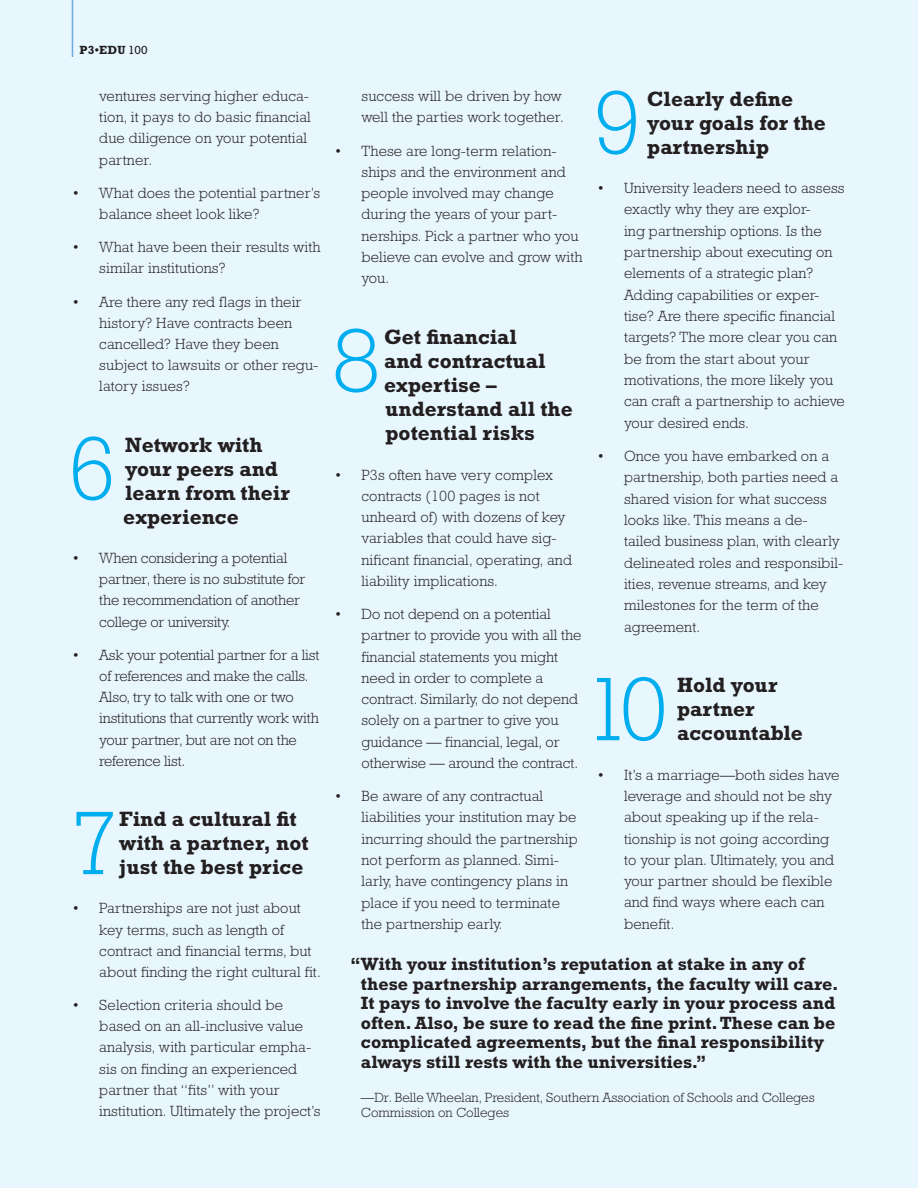
<style>
.page{position:relative;width:918px;height:1188px;background:#e8f6fd}
.page>*{position:absolute;margin:0;border:0;box-sizing:border-box;transform-origin:0 0}
.P3___Top10{font:300 91.65px "Rockwell";color:#00aeef}
.P3___Top10-2{font:700 21px/24px "Rockwell";color:#231f20}
.P3___PQ{font:700 18px/19.5px "Rockwell";color:#231f20}
.t1{font:300 15px/21.3px "Rockwell";letter-spacing:.01em;color:#231f20}
.t2{font:300 15px/21.1px "Rockwell";letter-spacing:-.01em;color:#231f20}
.P3___PQ-2{font:300 13.5px/15px "Rockwell";color:#231f20}
.P3___Company_List{font:700 12px "Rockwell";color:#231f20}
.s1{font-weight:400}
</style>
<div class="page">
<p class="P3___Company_List" style="left:80px;top:43px;width:70px">P3•EDU <span class="s1">100</span></p>
<p class="t1" style="left:99px;top:85px;width:213px">ventures serving higher educa&shy;tion, it pays to do basic financial due diligence on your potential partner.</p>
<p class="t1" style="left:99px;top:182px;width:222px;text-indent:-27px">• What does the potential partner’s balance sheet look like?</p>
<p class="t1" style="left:99px;top:237px;width:223px;text-indent:-27px">• What have been their results with similar institutions?</p>
<p class="t1" style="left:99px;top:291px;width:221px;text-indent:-27px">• Are there any red flags in their history? Have contracts been cancelled? Have they been subject to lawsuits or other regu&shy;latory issues?</p>
<p class="P3___Top10" style="left:67px;top:417px;width:50px">6</p>
<p class="P3___Top10-2" style="left:123px;top:432px;width:168px">Network with your peers and learn from their experience</p>
<p class="t2" style="left:99px;top:547px;width:208px;text-indent:-27px">• When considering a potential partner, there is no substitute for the recommendation of another college or university.</p>
<p class="t2" style="left:99px;top:644px;width:222px;text-indent:-27px">• Ask your potential partner for a list of references and make the calls.<br>Also, try to talk with one or two institutions that currently work with your partner, but are not on the reference list.</p>
<p class="P3___Top10" style="left:71px;top:791px;width:50px">7</p>
<p class="P3___Top10-2" style="left:119px;top:807px;width:191px">Find a cultural fit with a partner, not just the best price</p>
<p class="t1" style="left:99px;top:898px;width:223px;text-indent:-27px">• Partnerships are not just about key terms, such as length of contract and financial terms, but about finding the right cultural fit.</p>
<p class="t1" style="left:99px;top:994px;width:223px;text-indent:-27px">• Selection criteria should be based on an all-inclusive value analysis, with particular empha&shy;sis on finding an experienced partner that “fits” with your institution. Ultimately the project’s</p>
<p class="t1" style="left:362px;top:85px;width:204px">success will be driven by how well the parties work together.</p>
<p class="t1" style="left:362px;top:140px;width:223px;text-indent:-27px">• These are long-term relation&shy;ships and the environment and people involved may change during the years of your part&shy;nerships. Pick a partner who you believe can evolve and grow with you.</p>
<p class="P3___Top10" style="left:332px;top:309px;width:50px">8</p>
<p class="P3___Top10-2" style="left:384px;top:324px;width:190px">Get financial<br>and contractual expertise – understand all the potential risks</p>
<p class="t1" style="left:362px;top:464px;width:212px;text-indent:-27px">• P3s often have very complex contracts (100 pages is not unheard of) with dozens of key variables that could have sig&shy;nificant financial, operating, and liability implications.</p>
<p class="t1" style="left:362px;top:603px;width:221px;text-indent:-27px">• Do not depend on a potential partner to provide you with all the financial statements you might need in order to complete a contract. Similarly, do not depend solely on a partner to give you guidance — financial, legal, or otherwise — around the contract.</p>
<p class="t1" style="left:362px;top:785px;width:218px;text-indent:-27px">• Be aware of any contractual liabilities your institution may be incurring should the partnership not perform as planned. Simi&shy;larly, have contingency plans in place if you need to terminate the partnership early.</p>
<p class="P3___Top10" style="left:593px;top:71px;width:50px">9</p>
<p class="P3___Top10-2" style="left:647px;top:86px;width:180px">Clearly define your goals for the partnership</p>
<p class="t1" style="left:624px;top:177px;width:222px;text-indent:-27px">• University leaders need to assess exactly why they are explor-<br>ing partnership options. Is the partnership about executing on elements of a strategic plan?<br>Adding capabilities or exper&shy;tise? Are there specific financial targets? The more clear you can be from the start about your motivations, the more likely you can craft a partnership to achieve your desired ends.</p>
<p class="t1" style="left:624px;top:445px;width:221px;text-indent:-27px">• Once you have embarked on a partnership, both parties need a shared vision for what success looks like. This means a de&shy;tailed business plan, with clearly delineated roles and responsibil&shy;ities, revenue streams, and key milestones for the term of the agreement.</p>
<p class="P3___Top10" style="left:583px;top:657px;width:86px">10</p>
<p class="P3___Top10-2" style="left:677px;top:673px;width:127px">Hold your partner accountable</p>
<p class="t1" style="left:624px;top:764px;width:217px;text-indent:-27px">• It’s a marriage—both sides have leverage and should not be shy about speaking up if the rela&shy;tionship is not going according to your plan. Ultimately, you and your partner should be flexible and find ways where each can benefit.</p>
<p class="P3___PQ" style="left:361px;top:954px;width:479px;text-indent:-11px">“With your institution’s reputation at stake in any of these partnership arrangements, the faculty will care.<br>It pays to involve the faculty early in your process and often. Also, be sure to read the fine print. These can be complicated agreements, but the final responsibility always still rests with the universities.”</p>
<p class="P3___PQ-2" style="left:361px;top:1090px;width:455px">—Dr. Belle Wheelan, President, Southern Association of Schools and Colleges<br>Commission on Colleges</p>
</div>
